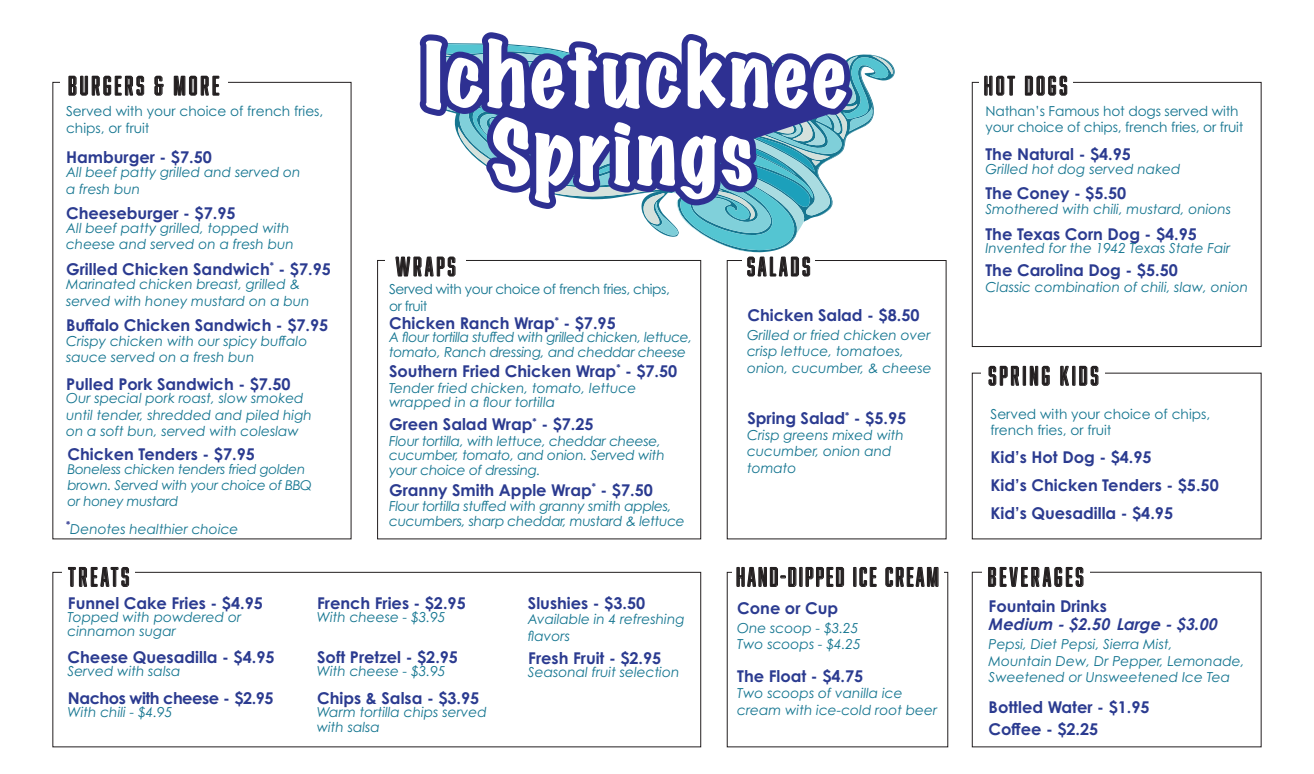
<style>
.page{position:relative;width:1314px;height:774px;background:#fff}
.page>*{position:absolute;margin:0;border:0;box-sizing:border-box;transform-origin:0 0}
.t1{font:25px "Abolition Soft";letter-spacing:.12em;color:#231f20}
.t2{font:25px "Abolition Soft";letter-spacing:.09em;color:#231f20}
.t3{font:700 16.25px/22.1px "Century Gothic Pro";color:#2b3b90}
.t4{font:italic 700 16.25px "Century Gothic Pro";color:#2b3b90}
.t5{font:700 16.25px "Century Gothic Pro";letter-spacing:-.03em;color:#2b3b90}
.t6{font:italic 13.75px/16.5px "Century Gothic Pro";color:#147590}
.t7{font:italic 13.75px/14.5px "Century Gothic Pro";letter-spacing:-.02em;color:#147590}
.t8{font:13.75px/16.5px "Century Gothic Pro";letter-spacing:-.01em;color:#147590}
.t9{font:italic 13.75px/14.5px "Century Gothic Pro";letter-spacing:-.03em;color:#147590}
.t10{font:13.75px/16.5px "Century Gothic Pro";letter-spacing:-.03em;color:#147590}
.t11{font:italic 13.5px/16.2px "Century Gothic Pro";letter-spacing:-.02em;color:#147590}
</style>
<div class="page">
<svg style="left:69px;top:76px;width:75px;height:20px"></svg>
<svg style="left:154px;top:76px;width:10px;height:20px"></svg>
<svg style="left:174px;top:75px;width:45px;height:21px"></svg>
<div style="left:972px;top:82px;width:289px;height:265px;border:1px solid #231f20"></div>
<div style="left:979px;top:76px;width:93px;height:19px;background:#fff"></div>
<svg style="left:984px;top:76px;width:31px;height:20px"></svg>
<svg style="left:1025px;top:76px;width:42px;height:20px"></svg>
<div style="left:972px;top:572px;width:289px;height:175px;border:1px solid #231f20"></div>
<div style="left:982px;top:568px;width:108px;height:18px;background:#fff"></div>
<svg style="left:988px;top:566px;width:96px;height:21px"></svg>
<div style="left:53px;top:572px;width:648px;height:175px;border:1px solid #231f20"></div>
<div style="left:62px;top:568px;width:73px;height:18px;background:#fff"></div>
<svg style="left:68px;top:566px;width:61px;height:21px"></svg>
<div style="left:727px;top:572px;width:221px;height:175px;border:1px solid #231f20"></div>
<svg style="left:732px;top:568px;width:211px;height:18px"></svg>
<svg style="left:736px;top:566px;width:61px;height:21px"></svg>
<div style="left:800px;top:567px;width:2px;height:20px;border:1px solid #231f20"></div>
<svg style="left:806px;top:567px;width:38px;height:20px"></svg>
<div style="left:853px;top:567px;width:3px;height:20px;border:1px solid #231f20"></div>
<svg style="left:859px;top:567px;width:18px;height:20px"></svg>
<svg style="left:885px;top:566px;width:54px;height:21px"></svg>
<div style="left:727px;top:260px;width:219px;height:279px;border:1px solid #231f20"></div>
<svg style="left:395px;top:32px;width:500px;height:247px"></svg>
<svg style="left:988px;top:366px;width:31px;height:20px"></svg>
<div style="left:1023px;top:366px;width:3px;height:20px;border:1px solid #231f20"></div>
<svg style="left:1030px;top:366px;width:20px;height:20px"></svg>
<svg style="left:1060px;top:366px;width:9px;height:20px"></svg>
<div style="left:1072px;top:366px;width:3px;height:20px;border:1px solid #231f20"></div>
<svg style="left:1079px;top:366px;width:20px;height:20px"></svg>
<h1 class="t1" style="left:68px;top:71px;width:153px">BURGERS &amp; MORE</h1>
<p class="t8" style="left:66px;top:103px;width:259px">Served with your choice of french fries, chips, or fruit</p>
<p class="t3" style="left:66px;top:146px;width:147px">Hamburger - $7.50</p>
<p class="t6" style="left:66px;top:164px;width:236px">All beef patty grilled and served on a fresh bun</p>
<p class="t3" style="left:66px;top:201px;width:171px">Cheeseburger - $7.95</p>
<p class="t6" style="left:66px;top:219px;width:229px">All beef patty grilled, topped with cheese and served on a fresh bun</p>
<p class="t3" style="left:66px;top:258px;width:266px">Grilled Chicken Sandwich<sup>*</sup> - $7.95</p>
<p class="t6" style="left:66px;top:276px;width:245px">Marinated chicken breast, grilled &amp; served with honey mustard on a bun</p>
<p class="t3" style="left:66px;top:314px;width:264px">Buffalo Chicken Sandwich - $7.95</p>
<p class="t6" style="left:66px;top:332px;width:243px">Crispy chicken with our spicy buffalo sauce served on a fresh bun</p>
<p class="t3" style="left:66px;top:373px;width:226px">Pulled Pork Sandwich - $7.50</p>
<p class="t6" style="left:66px;top:390px;width:247px">Our special pork roast, slow smoked until tender, shredded and piled high on a soft bun, served with coleslaw</p>
<p class="t3" style="left:68px;top:443px;width:189px">Chicken Tenders - $7.95</p>
<p class="t11" style="left:68px;top:461px;width:246px">Boneless chicken tenders fried golden brown. Served with your choice of BBQ or honey mustard</p>
<p class="t6" style="left:66px;top:520px;width:174px"><sup>*</sup>Denotes healthier choice</p>
<h1 class="t1" style="left:68px;top:562px;width:62px">TREATS</h1>
<h1 class="t1" style="left:396px;top:252px;width:61px">WRAPS</h1>
<p class="t10" style="left:389px;top:281px;width:282px">Served with your choice of french fries, chips, or fruit</p>
<p class="t3" style="left:389px;top:312px;width:228px">Chicken Ranch Wrap<sup>*</sup> - $7.95</p>
<p class="t9" style="left:389px;top:330px;width:305px">A flour tortilla stuffed with grilled chicken, lettuce, tomato, Ranch dressing, and cheddar cheese</p>
<p class="t3" style="left:389px;top:360px;width:290px">Southern Fried Chicken Wrap<sup>*</sup> - $7.50</p>
<p class="t6" style="left:389px;top:380px;width:249px;line-height:14.5px">Tender fried chicken, tomato, lettuce wrapped in a flour tortilla</p>
<p class="t3" style="left:389px;top:413px;width:206px">Green Salad Wrap<sup>*</sup> - $7.25</p>
<p class="t7" style="left:389px;top:434px;width:277px">Flour tortilla, with lettuce, cheddar cheese, cucumber, tomato, and onion. Served with your choice of dressing.</p>
<p class="t3" style="left:389px;top:478px;width:265px">Granny Smith Apple Wrap<sup>*</sup> - $7.50</p>
<p class="t7" style="left:389px;top:499px;width:297px">Flour tortilla stuffed with granny smith apples, cucumbers, sharp cheddar, mustard &amp; lettuce</p>
<p class="t3" style="left:68px;top:591px;width:197px">Funnel Cake Fries - $4.95</p>
<p class="t3" style="left:317px;top:591px;width:150px">French Fries - $2.95</p>
<p class="t3" style="left:68px;top:646px;width:209px">Cheese Quesadilla - $4.95</p>
<p class="t3" style="left:317px;top:687px;width:164px">Chips &amp; Salsa - $3.95</p>
<p class="t6" style="left:68px;top:610px;width:175px;line-height:14.2px">Topped with powdered or cinnamon sugar</p>
<p class="t6" style="left:317px;top:608px;width:130px">With cheese - $3.95</p>
<p class="t6" style="left:68px;top:663px;width:114px">Served with salsa</p>
<p class="t6" style="left:317px;top:705px;width:171px;line-height:14.2px">Warm tortilla chips served with salsa</p>
<p class="t3" style="left:317px;top:646px;width:142px">Soft Pretzel - $2.95</p>
<p class="t6" style="left:317px;top:663px;width:130px">With cheese - $3.95</p>
<p class="t5" style="left:68px;top:688px;width:207px">Nachos with cheese - $2.95</p>
<p class="t6" style="left:68px;top:704px;width:106px">With chili - $4.95</p>
<p class="t3" style="left:528px;top:591px;width:119px">Slushies - $3.50</p>
<p class="t6" style="left:528px;top:611px;width:158px">Available in 4 refreshing flavors</p>
<p class="t6" style="left:528px;top:664px;width:153px">Seasonal fruit selection</p>
<p class="t3" style="left:528px;top:647px;width:135px">Fresh Fruit - $2.95</p>
<h1 class="t1" style="left:984px;top:71px;width:85px">HOT DOGS</h1>
<p class="t8" style="left:985px;top:102px;width:260px">Nathan’s Famous hot dogs served with your choice of chips, french fries, or fruit</p>
<p class="t3" style="left:985px;top:142px;width:147px">The Natural - $4.95</p>
<p class="t6" style="left:985px;top:160px;width:197px">Grilled hot dog served naked</p>
<p class="t3" style="left:985px;top:181px;width:142px">The Coney - $5.50</p>
<p class="t6" style="left:985px;top:201px;width:247px">Smothered with chili, mustard, onions</p>
<h1 class="t1" style="left:747px;top:252px;width:65px">SALADS</h1>
<p class="t3" style="left:747px;top:304px;width:174px">Chicken Salad - $8.50</p>
<p class="t6" style="left:747px;top:327px;width:186px">Grilled or fried chicken over crisp lettuce, tomatoes, onion, cucumber, &amp; cheese</p>
<p class="t3" style="left:985px;top:223px;width:213px">The Texas Corn Dog - $4.95</p>
<p class="t6" style="left:985px;top:239px;width:246px">Invented for the 1942 Texas State Fair</p>
<p class="t3" style="left:985px;top:259px;width:194px">The Carolina Dog - $5.50</p>
<p class="t6" style="left:985px;top:278px;width:264px">Classic combination of chili, slaw, onion</p>
<h1 class="t1" style="left:988px;top:361px;width:112px">SPRING KIDS</h1>
<p class="t3" style="left:747px;top:407px;width:160px">Spring Salad<sup>*</sup> - $5.95</p>
<p class="t8" style="left:991px;top:405px;width:221px">Served with your choice of chips, french fries, or fruit</p>
<p class="t3" style="left:991px;top:442px;width:230px;line-height:28.3px">Kid’s Hot Dog - $4.95<br>Kid’s Chicken Tenders - $5.50</p>
<p class="t6" style="left:747px;top:426px;width:158px">Crisp greens mixed with cucumber, onion and tomato</p>
<h1 class="t2" style="left:736px;top:562px;width:204px">HAND-DIPPED ICE CREAM</h1>
<p class="t3" style="left:737px;top:597px;width:103px">Cone or Cup</p>
<p class="t6" style="left:737px;top:620px;width:125px;line-height:16.3px">One scoop - $3.25<br>Two scoops - $4.25</p>
<p class="t6" style="left:737px;top:685px;width:202px">Two scoops of vanilla ice cream with ice-cold root beer</p>
<p class="t3" style="left:737px;top:665px;width:128px">The Float - $4.75</p>
<p class="t3" style="left:991px;top:502px;width:184px">Kid’s Quesadilla - $4.95</p>
<h1 class="t1" style="left:988px;top:562px;width:97px">BEVERAGES</h1>
<p class="t3" style="left:989px;top:595px;width:120px">Fountain Drinks</p>
<p class="t4" style="left:989px;top:613px;width:232px">Medium - $2.50 Large - $3.00</p>
<p class="t6" style="left:989px;top:636px;width:258px">Pepsi, Diet Pepsi, Sierra Mist,<br>Mountain Dew, Dr Pepper, Lemonade,<br>Sweetened or Unsweetened Ice Tea</p>
<p class="t3" style="left:989px;top:696px;width:163px">Bottled Water - $1.95<br>Coffee - $2.25</p>
</div>
